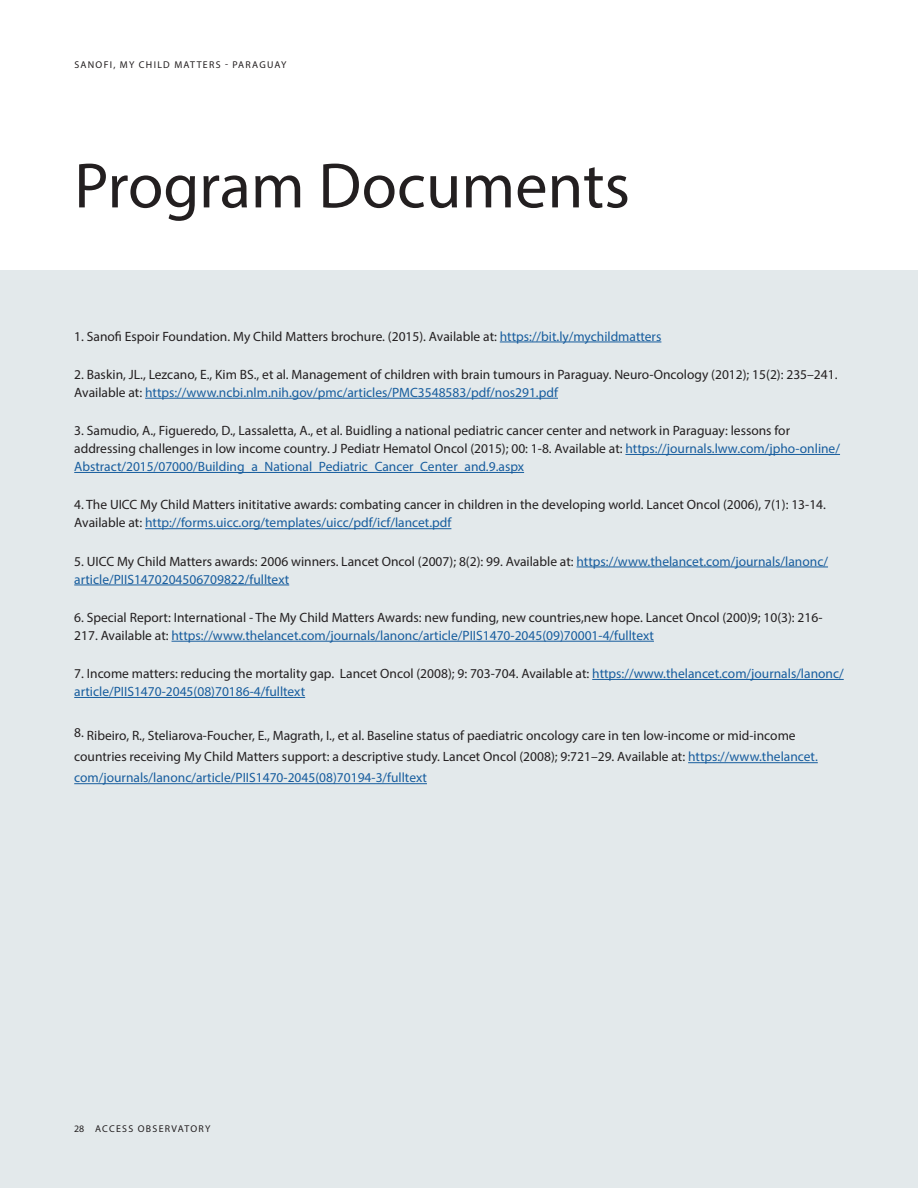
<style>
.page{position:relative;width:918px;height:1188px;background:#fff}
.page>*{position:absolute;margin:0;border:0;box-sizing:border-box;transform-origin:0 0}
.Chapter_Header{font:64.5px "Myriad Pro";color:#231f20}
.Question_Semibold{font:13.5px/18px "Myriad Pro";color:#231f20}
.Question_Semibold-2{font:13.5px/18px "Myriad Pro";color:#175d9e}
.t1{font:9.9px "Myriad Pro";letter-spacing:.13em;color:#231f20}
.s1{color:#175d9e}
.s2{color:#231f20}
</style>
<div class="page">
<div style="left:0;top:270px;width:918px;height:918px;background:#e3e9eb"></div>
<hr style="left:500px;top:342px;width:161px;height:1px;background:#175d9e">
<hr style="left:145px;top:398px;width:413px;height:1px;background:#175d9e">
<hr style="left:625px;top:454px;width:215px;height:1px;background:#175d9e">
<hr style="left:74px;top:472px;width:450px;height:1px;background:#175d9e">
<hr style="left:145px;top:528px;width:306px;height:1px;background:#175d9e">
<hr style="left:577px;top:567px;width:251px;height:1px;background:#175d9e">
<hr style="left:74px;top:585px;width:215px;height:1px;background:#175d9e">
<hr style="left:172px;top:641px;width:482px;height:1px;background:#175d9e">
<hr style="left:592px;top:679px;width:252px;height:1px;background:#175d9e">
<hr style="left:74px;top:697px;width:231px;height:1px;background:#175d9e">
<hr style="left:688px;top:762px;width:130px;height:1px;background:#175d9e">
<hr style="left:74px;top:783px;width:353px;height:1px;background:#175d9e">
<p class="t1" style="left:74px;top:59px;width:214px">SANOFI, MY CHILD MATTERS - PARAGUAY</p>
<p class="Chapter_Header" style="left:74px;top:146px;width:557px">Program Documents</p>
<p class="Question_Semibold" style="left:74px;top:327px;width:589px">1. Sanofi Espoir Foundation. My Child Matters brochure. (2015). Available at: <span class="s1">https://bit.ly/mychildmatters</span></p>
<p class="Question_Semibold" style="left:74px;top:365px;width:765px">2. Baskin, JL., Lezcano, E., Kim BS., et al. Management of children with brain tumours in Paraguay. Neuro-Oncology (2012); 15(2): 235–241.<br>Available at: <span class="s1">https://www.ncbi.nlm.nih.gov/pmc/articles/PMC3548583/pdf/nos291.pdf</span></p>
<p class="Question_Semibold" style="left:74px;top:421px;width:767px">3. Samudio, A., Figueredo, D., Lassaletta, A., et al. Buidling a national pediatric cancer center and network in Paraguay: lessons for addressing challenges in low income country. J Pediatr Hematol Oncol (2015); 00: 1-8. Available at: <span class="s1">https://journals.lww.com/jpho-online/<br>Abstract/2015/07000/Building_a_National_Pediatric_Cancer_Center_and.9.aspx</span></p>
<p class="Question_Semibold" style="left:74px;top:496px;width:753px">4. The UICC My Child Matters inititative awards: combating cancer in children in the developing world. Lancet Oncol (2006), 7(1): 13-14.<br>Available at: <span class="s1">http://forms.uicc.org/templates/uicc/pdf/icf/lancet.pdf</span></p>
<p class="Question_Semibold-2" style="left:74px;top:552px;width:755px"><span class="s2">5. UICC My Child Matters awards: 2006 winners. Lancet Oncol (2007); 8(2): 99. Available at:</span> https://www.thelancet.com/journals/lanonc/ article/PIIS1470204506709822/fulltext</p>
<p class="Question_Semibold" style="left:74px;top:608px;width:750px">6. Special Report: International - The My Child Matters Awards: new funding, new countries,new hope. Lancet Oncol (200)9; 10(3): 216-<br>217. Available at: <span class="s1">https://www.thelancet.com/journals/lanonc/article/PIIS1470-2045(09)70001-4/fulltext</span></p>
<p class="Question_Semibold-2" style="left:74px;top:664px;width:771px"><span class="s2">7. Income matters: reducing the mortality gap. Lancet Oncol (2008); 9: 703-704. Available at:</span> https://www.thelancet.com/journals/lanonc/ article/PIIS1470-2045(08)70186-4/fulltext</p>
<p class="Question_Semibold" style="left:74px;top:725px;width:745px;line-height:21px">8. Ribeiro, R., Steliarova-Foucher, E., Magrath, I., et al. Baseline status of paediatric oncology care in ten low-income or mid-income countries receiving My Child Matters support: a descriptive study. Lancet Oncol (2008); 9:721–29. Available at: <span class="s1">https://www.thelancet. com/journals/lanonc/article/PIIS1470-2045(08)70194-3/fulltext</span></p>
<p class="t1" style="left:74px;top:1122px;width:138px">28 ACCESS OBSERVATORY</p>
</div>
